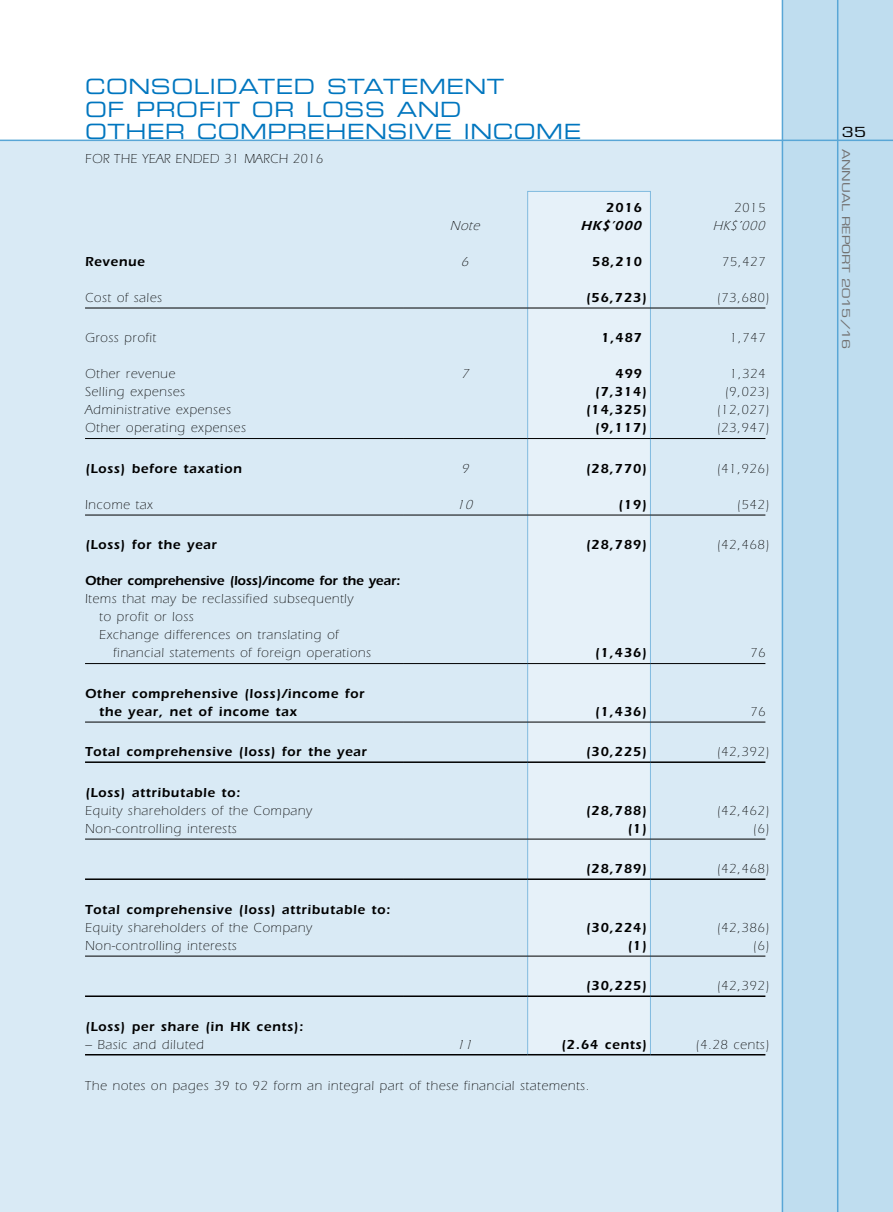
<style>
.page{position:relative;width:893px;height:1212px;background:#fff}
.page>*{position:absolute;margin:0;border:0;box-sizing:border-box;transform-origin:0 0}
.t1{font:21px/22.5px "Eurostile LT Std Ex 2";letter-spacing:.03em;color:#0076bf;scale:.96 1}
.t2{font:300 13.5px/18px "ITC Eras Std";letter-spacing:.045em;color:#000}
.t3{font:600 13.5px/18px "ITC Eras Std";letter-spacing:.05em;color:#000}
.t4{font:600 13.5px "ITC Eras Std";letter-spacing:-.005em;color:#000}
.t5{font:300 13.5px "ITC Eras Std";letter-spacing:.025em;color:#000}
.t6{font:italic 300 13.5px "ITC Eras Std";color:#000}
.t7{font:italic 600 13.5px "ITC Eras Std";color:#000}
.t8{font:13.5px "Eurostile LT Std";color:#000;scale:1.3 1}
.t9{font:10.5px "Eurostile LT Std";color:#727171;scale:1.4 1}
</style>
<div class="page">
<div style="left:0;top:140px;width:782px;height:1072px;background:#d9eaf5"></div>
<div style="left:782px;top:0;width:111px;height:1212px;background:#bfddef"></div>
<hr style="left:782px;top:0;width:1px;height:1212px;background:#59a6d6">
<hr style="left:837px;top:0;width:1px;height:1212px;background:#59a6d6">
<hr style="left:0;top:140px;width:893px;height:1px;background:#59a6d6">
<div style="left:529px;top:193px;width:120px;height:860px;background:#e6f1f9"></div>
<div style="left:527px;top:191px;width:124px;height:864px;border:1px solid #80badf"></div>
<hr style="left:85px;top:308px;width:319px;height:1px;background:#000">
<hr style="left:404px;top:308px;width:123px;height:1px;background:#000">
<hr style="left:527px;top:308px;width:124px;height:1px;background:#000">
<hr style="left:651px;top:308px;width:114px;height:1px;background:#000">
<hr style="left:85px;top:438px;width:319px;height:1px;background:#000">
<hr style="left:404px;top:438px;width:123px;height:1px;background:#000">
<hr style="left:527px;top:438px;width:124px;height:1px;background:#000">
<hr style="left:651px;top:438px;width:114px;height:1px;background:#000">
<hr style="left:85px;top:515px;width:319px;height:1px;background:#000">
<hr style="left:404px;top:515px;width:123px;height:1px;background:#000">
<hr style="left:527px;top:515px;width:124px;height:1px;background:#000">
<hr style="left:651px;top:515px;width:114px;height:1px;background:#000">
<hr style="left:85px;top:663px;width:319px;height:1px;background:#000">
<hr style="left:404px;top:663px;width:123px;height:1px;background:#000">
<hr style="left:527px;top:663px;width:124px;height:1px;background:#000">
<hr style="left:651px;top:663px;width:114px;height:1px;background:#000">
<hr style="left:85px;top:722px;width:319px;height:1px;background:#000">
<hr style="left:404px;top:722px;width:123px;height:1px;background:#000">
<hr style="left:527px;top:722px;width:124px;height:1px;background:#000">
<hr style="left:651px;top:722px;width:114px;height:1px;background:#000">
<hr style="left:85px;top:761px;width:319px;height:2px;background:#000">
<hr style="left:404px;top:761px;width:123px;height:2px;background:#000">
<hr style="left:527px;top:761px;width:124px;height:2px;background:#000">
<hr style="left:651px;top:761px;width:114px;height:2px;background:#000">
<hr style="left:85px;top:839px;width:319px;height:1px;background:#000">
<hr style="left:404px;top:839px;width:123px;height:1px;background:#000">
<hr style="left:527px;top:839px;width:124px;height:1px;background:#000">
<hr style="left:651px;top:839px;width:114px;height:1px;background:#000">
<hr style="left:85px;top:878px;width:319px;height:2px;background:#000">
<hr style="left:404px;top:878px;width:123px;height:2px;background:#000">
<hr style="left:527px;top:878px;width:124px;height:2px;background:#000">
<hr style="left:651px;top:878px;width:114px;height:2px;background:#000">
<hr style="left:85px;top:956px;width:319px;height:1px;background:#000">
<hr style="left:404px;top:956px;width:123px;height:1px;background:#000">
<hr style="left:527px;top:956px;width:124px;height:1px;background:#000">
<hr style="left:651px;top:956px;width:114px;height:1px;background:#000">
<hr style="left:85px;top:995px;width:319px;height:2px;background:#000">
<hr style="left:404px;top:995px;width:123px;height:2px;background:#000">
<hr style="left:527px;top:995px;width:124px;height:2px;background:#000">
<hr style="left:651px;top:995px;width:114px;height:2px;background:#000">
<hr style="left:85px;top:1054px;width:319px;height:1px;background:#000">
<hr style="left:404px;top:1054px;width:123px;height:1px;background:#000">
<hr style="left:527px;top:1054px;width:124px;height:1px;background:#000">
<hr style="left:651px;top:1054px;width:114px;height:1px;background:#000">
<h1 class="t1" style="left:85px;top:75px;width:518px">CONSOLIDATED STATEMENT<br>OF PROFIT OR LOSS AND<br>OTHER COMPREHENSIVE INCOME</h1>
<p class="t5" style="left:85px;top:151px;width:240px">FOR THE YEAR ENDED 31 MARCH 2016</p>
<p class="t3" style="left:606px;top:198px;width:38px">2016</p>
<p class="t2" style="left:734px;top:198px;width:33px">2015</p>
<p class="t6" style="left:450px;top:218px;width:34px">Note</p>
<p class="t7" style="left:580px;top:217px;width:66px">HK$’000</p>
<p class="t6" style="left:713px;top:218px;width:56px">HK$’000</p>
<p class="t3" style="left:85px;top:252px;width:61px">Revenue</p>
<p class="t6" style="left:461px;top:254px;width:12px">6</p>
<p class="t3" style="left:592px;top:252px;width:52px">58,210</p>
<p class="t2" style="left:722px;top:252px;width:45px">75,427</p>
<p class="t2" style="left:85px;top:288px;width:78px">Cost of sales</p>
<p class="t3" style="left:586px;top:288px;width:63px">(56,723)</p>
<p class="t2" style="left:717px;top:288px;width:54px">(73,680)</p>
<p class="t2" style="left:85px;top:329px;width:73px">Gross profit</p>
<p class="t3" style="left:601px;top:329px;width:43px">1,487</p>
<p class="t2" style="left:730px;top:329px;width:37px">1,747</p>
<p class="t2" style="left:85px;top:365px;width:92px">Other revenue</p>
<p class="t6" style="left:461px;top:366px;width:12px">7</p>
<p class="t3" style="left:615px;top:365px;width:28px">499</p>
<p class="t2" style="left:730px;top:365px;width:37px">1,324</p>
<p class="t2" style="left:85px;top:383px;width:102px">Selling expenses</p>
<p class="t3" style="left:595px;top:383px;width:53px">(7,314)</p>
<p class="t2" style="left:725px;top:383px;width:46px">(9,023)</p>
<p class="t2" style="left:85px;top:401px;width:147px">Administrative expenses</p>
<p class="t3" style="left:586px;top:401px;width:63px">(14,325)</p>
<p class="t2" style="left:717px;top:401px;width:54px">(12,027)</p>
<p class="t2" style="left:85px;top:419px;width:162px">Other operating expenses</p>
<p class="t3" style="left:595px;top:419px;width:53px">(9,117)</p>
<p class="t2" style="left:717px;top:419px;width:54px">(23,947)</p>
<p class="t3" style="left:85px;top:459px;width:158px">(Loss) before taxation</p>
<p class="t6" style="left:461px;top:461px;width:12px">9</p>
<p class="t3" style="left:586px;top:459px;width:63px">(28,770)</p>
<p class="t2" style="left:717px;top:459px;width:54px">(41,926)</p>
<p class="t2" style="left:85px;top:495px;width:69px">Income tax</p>
<p class="t6" style="left:457px;top:497px;width:20px">10</p>
<p class="t3" style="left:618px;top:495px;width:30px">(19)</p>
<p class="t2" style="left:737px;top:495px;width:34px">(542)</p>
<p class="t3" style="left:85px;top:536px;width:133px">(Loss) for the year</p>
<p class="t3" style="left:586px;top:536px;width:63px">(28,789)</p>
<p class="t2" style="left:717px;top:536px;width:54px">(42,468)</p>
<p class="t4" style="left:85px;top:573px;width:317px">Other comprehensive (loss)/income for the year:</p>
<p class="t2" style="left:99px;top:590px;width:256px;text-indent:-14px">Items that may be reclassified subsequently to profit or loss<br>Exchange differences on translating of</p>
<p class="t2" style="left:113px;top:644px;width:259px">financial statements of foreign operations</p>
<p class="t3" style="left:595px;top:644px;width:53px">(1,436)</p>
<p class="t2" style="left:750px;top:644px;width:17px">76</p>
<p class="t3" style="left:99px;top:684px;width:267px;text-indent:-14px">Other comprehensive (loss)/income for the year, net of income tax</p>
<p class="t3" style="left:595px;top:702px;width:53px">(1,436)</p>
<p class="t2" style="left:750px;top:702px;width:17px">76</p>
<p class="t3" style="left:85px;top:743px;width:283px">Total comprehensive (loss) for the year</p>
<p class="t3" style="left:586px;top:743px;width:63px">(30,225)</p>
<p class="t2" style="left:717px;top:743px;width:54px">(42,392)</p>
<p class="t3" style="left:85px;top:783px;width:157px">(Loss) attributable to:</p>
<p class="t2" style="left:85px;top:801px;width:229px">Equity shareholders of the Company</p>
<p class="t3" style="left:586px;top:801px;width:63px">(28,788)</p>
<p class="t2" style="left:717px;top:801px;width:54px">(42,462)</p>
<p class="t2" style="left:85px;top:819px;width:153px">Non-controlling interests</p>
<p class="t3" style="left:627px;top:819px;width:21px">(1)</p>
<p class="t2" style="left:753px;top:819px;width:18px">(6)</p>
<p class="t3" style="left:586px;top:860px;width:63px">(28,789)</p>
<p class="t2" style="left:717px;top:860px;width:54px">(42,468)</p>
<p class="t3" style="left:85px;top:900px;width:307px">Total comprehensive (loss) attributable to:</p>
<p class="t2" style="left:85px;top:918px;width:229px">Equity shareholders of the Company</p>
<p class="t3" style="left:586px;top:918px;width:63px">(30,224)</p>
<p class="t2" style="left:717px;top:918px;width:54px">(42,386)</p>
<p class="t2" style="left:85px;top:936px;width:153px">Non-controlling interests</p>
<p class="t3" style="left:627px;top:936px;width:21px">(1)</p>
<p class="t2" style="left:753px;top:936px;width:18px">(6)</p>
<p class="t3" style="left:586px;top:977px;width:63px">(30,225)</p>
<p class="t2" style="left:717px;top:977px;width:54px">(42,392)</p>
<p class="t3" style="left:85px;top:1017px;width:220px">(Loss) per share (in HK cents):</p>
<p class="t2" style="left:85px;top:1035px;width:120px">– Basic and diluted</p>
<p class="t6" style="left:457px;top:1037px;width:20px">11</p>
<p class="t3" style="left:561px;top:1035px;width:87px">(2.64 cents)</p>
<p class="t2" style="left:695px;top:1035px;width:75px">(4.28 cents)</p>
<p class="t2" style="left:85px;top:1077px;width:506px">The notes on pages 39 to 92 form an integral part of these financial statements.</p>
<p class="t8" style="left:842px;top:124px;width:20px">35</p>
<p class="t9" style="left:852px;top:149px;width:145px;rotate:90deg">ANNUAL REPORT 2015/16</p>
</div>
